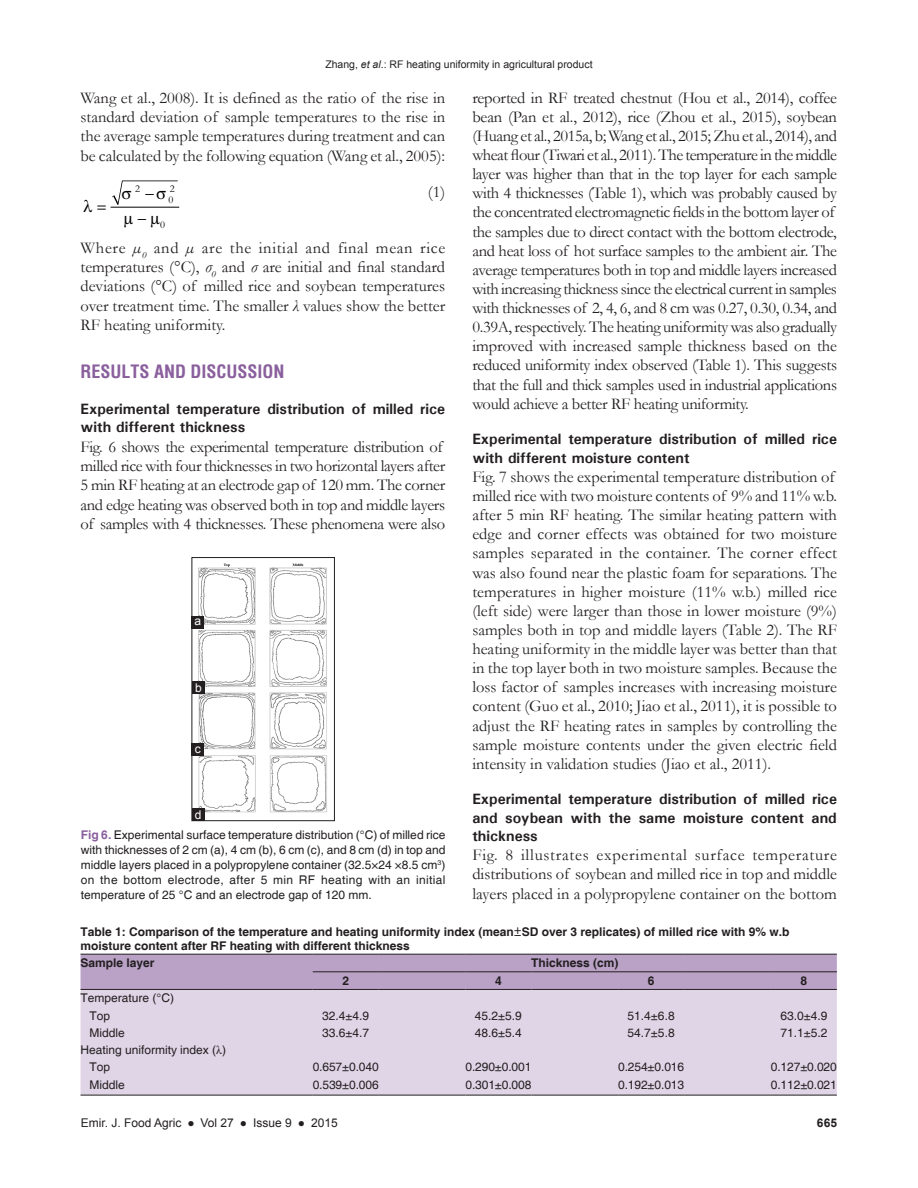
<style>
.page{position:relative;width:918px;height:1188px;background:#fff}
.page>*{position:absolute;margin:0;border:0;box-sizing:border-box;transform-origin:0 0}
.t1{font:700 condensed 18px "Helvetica";color:#8a5f9d}
.TX{font:16.5px/19.2px "Garamond";letter-spacing:-.015em;color:#231f20;text-align:justify}
.EQN{font:16.5px "Garamond";color:#231f20}
.t2{font:700 15px/18.5px "Univers";color:#231f20}
.FGC{font:12px/15px "Helvetica";color:#231f20;text-align:justify}
.TB{font:12px "Helvetica";color:#231f20}
.TT{font:700 12px/14.4px "Helvetica";color:#231f20}
.TBL{font:12px "Helvetica";letter-spacing:-.01em;color:#231f20}
.t3{font:12px "Arial";color:#231f20}
.TCH{font:700 12px "Helvetica";color:#231f20}
.LABEL{font:12px "Arial";color:#fff}
.t4{font:700 12px "Arial";color:#231f20}
.t5{font:10.5px "Arial";color:#231f20}
.t6{font:10.5px "Garamond";color:#000}
.s1{font-style:italic}
.s2{font-weight:700;color:#8a5f9d}
.s3{font-family:"Garamond"}
.s4{font-family:"Times New Roman"}
</style>
<div class="page">
<hr style="left:111px;top:207px;width:68px;height:1px;background:#000">
<img style="left:198px;top:563px;width:129px;height:250px">
<div style="left:192px;top:557px;width:143px;height:264px;border:1px solid #231f20"></div>
<div style="left:192px;top:808px;width:13px;height:13px;background:#231f20"></div>
<div style="left:192px;top:743px;width:12px;height:13px;background:#231f20"></div>
<div style="left:192px;top:681px;width:13px;height:13px;background:#231f20"></div>
<div style="left:192px;top:616px;width:12px;height:13px;background:#231f20"></div>
<div style="left:81px;top:955px;width:756px;height:34px;background:#baa2c7"></div>
<div style="left:81px;top:990px;width:756px;height:105px;background:#e0d5e7"></div>
<hr style="left:81px;top:1095px;width:145px;height:1px;background:#231f20">
<hr style="left:226px;top:1095px;width:87px;height:1px;background:#231f20">
<hr style="left:313px;top:1095px;width:66px;height:1px;background:#231f20">
<hr style="left:379px;top:1095px;width:86px;height:1px;background:#231f20">
<hr style="left:465px;top:1095px;width:66px;height:1px;background:#231f20">
<hr style="left:531px;top:1095px;width:87px;height:1px;background:#231f20">
<hr style="left:618px;top:1095px;width:66px;height:1px;background:#231f20">
<hr style="left:684px;top:1095px;width:87px;height:1px;background:#231f20">
<hr style="left:771px;top:1095px;width:66px;height:1px;background:#231f20">
<hr style="left:81px;top:989px;width:145px;height:1px;background:#231f20">
<hr style="left:226px;top:989px;width:87px;height:1px;background:#231f20">
<hr style="left:313px;top:989px;width:66px;height:1px;background:#231f20">
<hr style="left:379px;top:989px;width:86px;height:1px;background:#231f20">
<hr style="left:465px;top:989px;width:66px;height:1px;background:#231f20">
<hr style="left:531px;top:989px;width:87px;height:1px;background:#231f20">
<hr style="left:618px;top:989px;width:66px;height:1px;background:#231f20">
<hr style="left:684px;top:989px;width:87px;height:1px;background:#231f20">
<hr style="left:771px;top:989px;width:66px;height:1px;background:#231f20">
<hr style="left:313px;top:972px;width:66px;height:1px;background:#231f20">
<hr style="left:379px;top:972px;width:86px;height:1px;background:#231f20">
<hr style="left:465px;top:972px;width:66px;height:1px;background:#231f20">
<hr style="left:531px;top:972px;width:87px;height:1px;background:#231f20">
<hr style="left:618px;top:972px;width:66px;height:1px;background:#231f20">
<hr style="left:684px;top:972px;width:87px;height:1px;background:#231f20">
<hr style="left:771px;top:972px;width:66px;height:1px;background:#231f20">
<hr style="left:81px;top:954px;width:145px;height:1px;background:#231f20">
<hr style="left:226px;top:954px;width:87px;height:1px;background:#231f20">
<hr style="left:313px;top:954px;width:66px;height:1px;background:#231f20">
<hr style="left:379px;top:954px;width:86px;height:1px;background:#231f20">
<hr style="left:465px;top:954px;width:66px;height:1px;background:#231f20">
<hr style="left:531px;top:954px;width:87px;height:1px;background:#231f20">
<hr style="left:618px;top:954px;width:66px;height:1px;background:#231f20">
<hr style="left:684px;top:954px;width:87px;height:1px;background:#231f20">
<hr style="left:771px;top:954px;width:66px;height:1px;background:#231f20">
<svg style="left:112px;top:181px;width:66px;height:27px"></svg>
<p class="t5" style="left:325px;top:58px;width:269px">Zhang, <span class="s1">et al</span>.: RF heating uniformity in agricultural product</p>
<p class="TX" style="left:81px;top:87px;width:366px">Wang et al., 2008). It is defined as the ratio of the rise in standard deviation of sample temperatures to the rise in the average sample temperatures during treatment and can be calculated by the following equation (Wang et al., 2005):</p>
<p class="t6" style="left:135px;top:181px;width:6px">2</p>
<p class="t6" style="left:168px;top:193px;width:6px">0</p>
<p class="t6" style="left:170px;top:181px;width:6px">2</p>
<p class="EQN" style="left:428px;top:181px;width:19px">(1)</p>
<p class="t6" style="left:160px;top:218px;width:6px">0</p>
<p class="TX" style="left:81px;top:237px;width:366px">Where <span class="s1">µ</span><sub>0</sub> and <span class="s1">µ</span> are the initial and final mean rice temperatures (°C), <span class="s1">σ</span><sub>0</sub> and <span class="s1">σ</span> are initial and final standard deviations (°C) of milled rice and soybean temperatures over treatment time. The smaller <span class="s1">λ</span> values show the better RF heating uniformity.</p>
<h1 class="t1" style="left:81px;top:360px;width:206px">RESULTS AND DISCUSSION</h1>
<h2 class="t2" style="left:81px;top:399px;width:366px">Experimental temperature distribution of milled rice with different thickness</h2>
<p class="TX" style="left:81px;top:437px;width:366px;text-align:left">Fig. 6 shows the experimental temperature distribution of milled rice with four thicknesses in two horizontal layers after 5 min RF heating at an electrode gap of 120 mm. The corner and edge heating was observed both in top and middle layers of samples with 4 thicknesses. These phenomena were also</p>
<p class="LABEL" style="left:195px;top:613px;width:8px">a</p>
<p class="LABEL" style="left:195px;top:680px;width:8px">b</p>
<p class="LABEL" style="left:195px;top:740px;width:7px">c</p>
<p class="LABEL" style="left:195px;top:807px;width:8px">d</p>
<p class="FGC" style="left:81px;top:827px;width:366px"><span class="s2">Fig 6.</span> Experimental surface temperature distribution (°C) of milled rice with thicknesses of 2 cm (a), 4 cm (b), 6 cm (c), and 8 cm (d) in top and middle layers placed in a polypropylene container (32.5×24 ×8.5 cm<sup>3</sup>) on the bottom electrode, after 5 min RF heating with an initial temperature of 25 °C and an electrode gap of 120 mm.</p>
<p class="TX" style="left:472px;top:87px;width:366px;text-align:left">reported in RF treated chestnut (Hou et al., 2014), coffee bean (Pan et al., 2012), rice (Zhou et al., 2015), soybean (Huang et al., 2015a, b; Wang et al., 2015; Zhu et al., 2014), and wheat flour (Tiwari et al., 2011). The temperature in the middle layer was higher than that in the top layer for each sample with 4 thicknesses (Table 1), which was probably caused by the concentrated electromagnetic fields in the bottom layer of the samples due to direct contact with the bottom electrode, and heat loss of hot surface samples to the ambient air. The average temperatures both in top and middle layers increased with increasing thickness since the electrical current in samples with thicknesses of 2, 4, 6, and 8 cm was 0.27, 0.30, 0.34, and 0.39A, respectively. The heating uniformity was also gradually improved with increased sample thickness based on the reduced uniformity index observed (Table 1). This suggests that the full and thick samples used in industrial applications would achieve a better RF heating uniformity.</p>
<h2 class="t2" style="left:472px;top:430px;width:366px">Experimental temperature distribution of milled rice with different moisture content</h2>
<p class="TX" style="left:472px;top:467px;width:366px;text-align:left">Fig. 7 shows the experimental temperature distribution of milled rice with two moisture contents of 9% and 11% w.b. after 5 min RF heating. The similar heating pattern with edge and corner effects was obtained for two moisture samples separated in the container. The corner effect was also found near the plastic foam for separations. The temperatures in higher moisture (11% w.b.) milled rice (left side) were larger than those in lower moisture (9%) samples both in top and middle layers (Table 2). The RF heating uniformity in the middle layer was better than that in the top layer both in two moisture samples. Because the loss factor of samples increases with increasing moisture content (Guo et al., 2010; Jiao et al., 2011), it is possible to adjust the RF heating rates in samples by controlling the sample moisture contents under the given electric field intensity in validation studies (Jiao et al., 2011).</p>
<h2 class="t2" style="left:472px;top:790px;width:366px;text-align:justify">Experimental temperature distribution of milled rice and soybean with the same moisture content and thickness</h2>
<p class="TX" style="left:472px;top:845px;width:366px">Fig. 8 illustrates experimental surface temperature distributions of soybean and milled rice in top and middle layers placed in a polypropylene container on the bottom</p>
<p class="TT" style="left:81px;top:925px;width:710px">Table 1: Comparison of the temperature and heating uniformity index (mean<span class="s3">±</span>SD over 3 replicates) of milled rice with 9% w.b moisture content after RF heating with different thickness</p>
<p class="TCH" style="left:81px;top:956px;width:76px">Sample layer</p>
<p class="TCH" style="left:531px;top:956px;width:89px">Thickness (cm)</p>
<p class="TCH" style="left:342px;top:973px;width:8px">2</p>
<p class="TCH" style="left:495px;top:973px;width:8px">4</p>
<p class="TCH" style="left:648px;top:973px;width:8px">6</p>
<p class="TCH" style="left:801px;top:973px;width:8px">8</p>
<p class="TB" style="left:81px;top:991px;width:95px">Temperature (°C)</p>
<p class="TB" style="left:90px;top:1009px;width:22px">Top</p>
<p class="TB" style="left:322px;top:1009px;width:49px">32.4±4.9</p>
<p class="TB" style="left:475px;top:1009px;width:49px">45.2±5.9</p>
<p class="TB" style="left:628px;top:1009px;width:49px">51.4±6.8</p>
<p class="TB" style="left:780px;top:1009px;width:49px">63.0±4.9</p>
<p class="TB" style="left:90px;top:1026px;width:37px">Middle</p>
<p class="TB" style="left:322px;top:1026px;width:49px">33.6±4.7</p>
<p class="TB" style="left:475px;top:1026px;width:49px">48.6±5.4</p>
<p class="TB" style="left:628px;top:1026px;width:49px">54.7±5.8</p>
<p class="TB" style="left:780px;top:1026px;width:49px">71.1±5.2</p>
<p class="TB" style="left:81px;top:1043px;width:147px">Heating uniformity index (<span class="s4">λ</span>)</p>
<p class="TB" style="left:90px;top:1060px;width:22px">Top</p>
<p class="TB" style="left:313px;top:1060px;width:67px">0.657±0.040</p>
<p class="TB" style="left:465px;top:1060px;width:67px">0.290±0.001</p>
<p class="TB" style="left:618px;top:1060px;width:67px">0.254±0.016</p>
<p class="TB" style="left:771px;top:1060px;width:67px">0.127±0.020</p>
<p class="TBL" style="left:90px;top:1077px;width:37px">Middle</p>
<p class="TBL" style="left:313px;top:1077px;width:67px">0.539±0.006</p>
<p class="TBL" style="left:465px;top:1077px;width:67px">0.301±0.008</p>
<p class="TBL" style="left:618px;top:1077px;width:67px">0.192±0.013</p>
<p class="TBL" style="left:771px;top:1077px;width:67px">0.112±0.021</p>
<p class="t3" style="left:81px;top:1115px;width:259px">Emir. J. Food Agric ● Vol 27 ● Issue 9 ● 2015</p>
<p class="t4" style="left:817px;top:1114px;width:22px">665</p>
</div>
